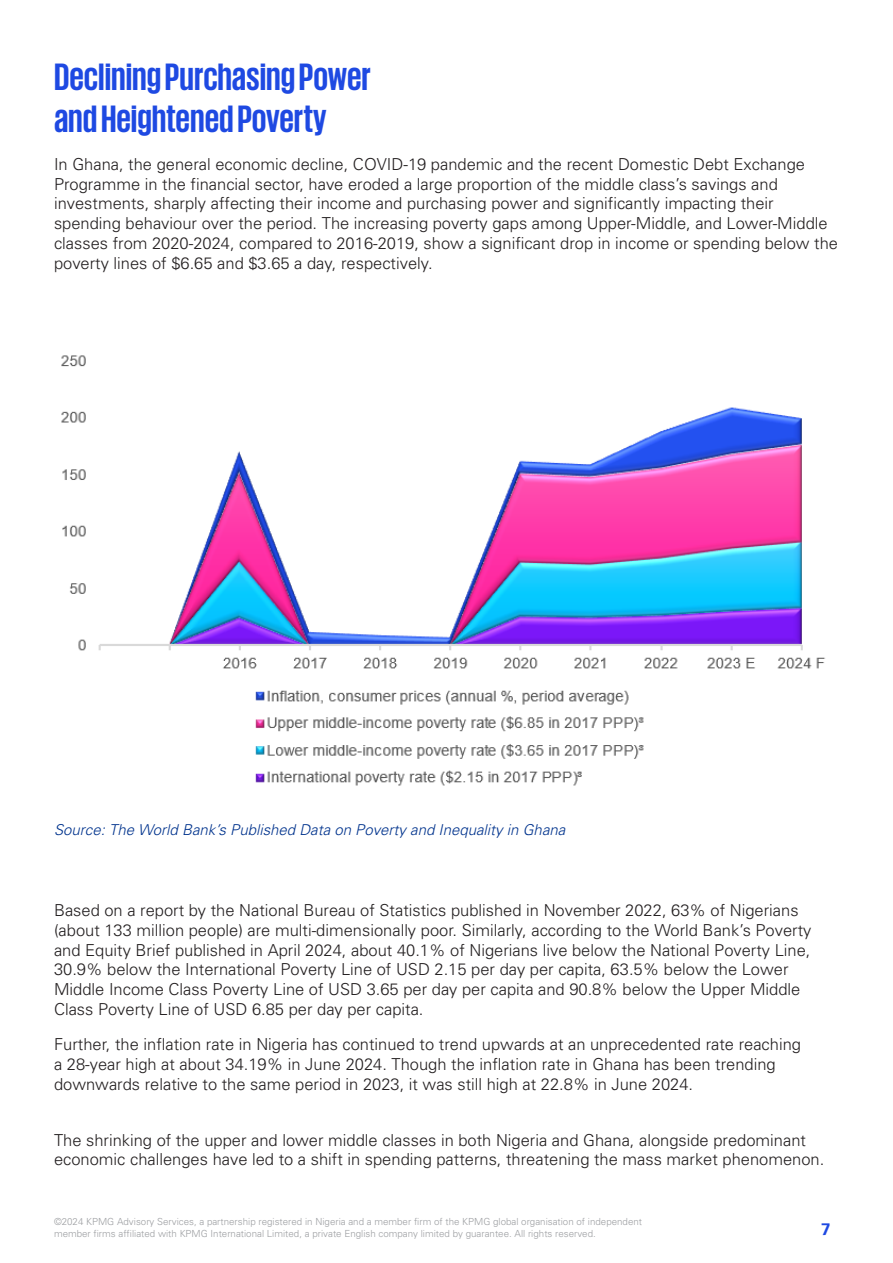
<style>
.page{position:relative;width:893px;height:1263px;background:#fff}
.page>*{position:absolute;margin:0;border:0;box-sizing:border-box;transform-origin:0 0}
.t1{font:700 39px "KPMG";color:#1e49e2}
.t2{font:300 16.5px "Univers";color:#231f20}
.t3{font:700 16.5px "Univers";color:#1e49e2}
.t4{font:italic 300 15px "Univers";color:#00338d}
.t5{font:300 9.75px/11.7px "Univers";color:#9d9fa2}
</style>
<div class="page">
<img style="left:61px;top:355px;width:765px;height:431px">
<p class="t1" style="left:54px;top:57px;width:319px">Declining Purchasing Power</p>
<p class="t1" style="left:54px;top:99px;width:274px">and Heightened Poverty</p>
<p class="t2" style="left:54px;top:154px;width:753px">In Ghana, the general economic decline, COVID-19 pandemic and the recent Domestic Debt Exchange</p>
<p class="t2" style="left:54px;top:174px;width:725px">Programme in the financial sector, have eroded a large proportion of the middle class’s savings and</p>
<p class="t2" style="left:54px;top:194px;width:721px">investments, sharply affecting their income and purchasing power and significantly impacting their</p>
<p class="t2" style="left:54px;top:213px;width:775px">spending behaviour over the period. The increasing poverty gaps among Upper-Middle, and Lower-Middle</p>
<p class="t2" style="left:54px;top:233px;width:786px">classes from 2020-2024, compared to 2016-2019, show a significant drop in income or spending below the</p>
<p class="t2" style="left:54px;top:253px;width:380px">poverty lines of $6.65 and $3.65 a day, respectively.</p>
<p class="t4" style="left:54px;top:820px;width:513px">Source: The World Bank’s Published Data on Poverty and Inequality in Ghana</p>
<p class="t2" style="left:54px;top:900px;width:746px">Based on a report by the National Bureau of Statistics published in November 2022, 63% of Nigerians</p>
<p class="t2" style="left:54px;top:920px;width:759px">(about 133 million people) are multi-dimensionally poor. Similarly, according to the World Bank’s Poverty</p>
<p class="t2" style="left:54px;top:940px;width:758px">and Equity Brief published in April 2024, about 40.1% of Nigerians live below the National Poverty Line,</p>
<p class="t2" style="left:54px;top:959px;width:736px">30.9% below the International Poverty Line of USD 2.15 per day per capita, 63.5% below the Lower</p>
<p class="t2" style="left:54px;top:979px;width:748px">Middle Income Class Poverty Line of USD 3.65 per day per capita and 90.8% below the Upper Middle</p>
<p class="t2" style="left:54px;top:999px;width:371px">Class Poverty Line of USD 6.85 per day per capita.</p>
<p class="t2" style="left:54px;top:1034px;width:749px">Further, the inflation rate in Nigeria has continued to trend upwards at an unprecedented rate reaching</p>
<p class="t2" style="left:54px;top:1054px;width:723px">a 28-year high at about 34.19% in June 2024. Though the inflation rate in Ghana has been trending</p>
<p class="t2" style="left:54px;top:1074px;width:641px">downwards relative to the same period in 2023, it was still high at 22.8% in June 2024.</p>
<p class="t2" style="left:54px;top:1130px;width:753px">The shrinking of the upper and lower middle classes in both Nigeria and Ghana, alongside predominant</p>
<p class="t2" style="left:54px;top:1149px;width:772px">economic challenges have led to a shift in spending patterns, threatening the mass market phenomenon.</p>
<p class="t5" style="left:54px;top:1216px;width:590px">©2024 KPMG Advisory Services, a partnership registered in Nigeria and a member firm of the KPMG global organisation of independent member firms affiliated with KPMG International Limited, a private English company limited by guarantee. All rights reserved.</p>
<p class="t3" style="left:821px;top:1219px;width:11px">7</p>
</div>
